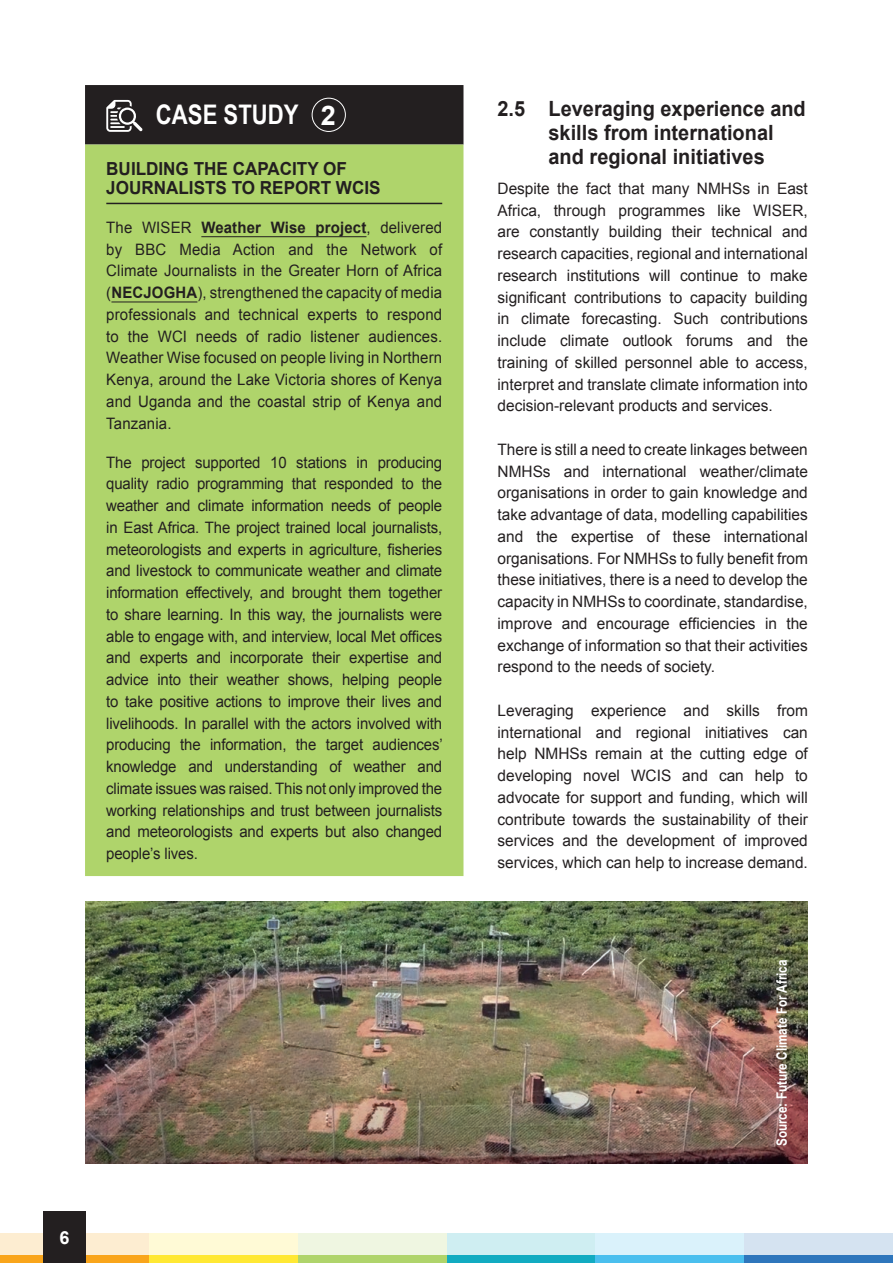
<style>
.page{position:relative;width:893px;height:1263px;background:#fff}
.page>*{position:absolute;margin:0;border:0;box-sizing:border-box;transform-origin:0 0}
.t1{font:700 27px "Arial Narrow";color:#fff}
.t2{font:700 21px/24px "Arial";color:#231f20;scale:.95 1}
.t3{font:700 18px/19.5px "Arial";color:#231f20;scale:.95 1}
.t4{font:700 18px "Arial";color:#fff}
.t5{font:15.75px/21.8px "Arial";color:#231f20;text-align:justify;scale:.95 1}
.t6{font:15.75px/21.8px "Arial";color:#231f20;text-align:justify}
.t7{font:700 14.25px "Arial Narrow";color:#fff}
.s1{font-family:"Arial"}
.s2{font-weight:700}
</style>
<div class="page">
<div style="left:85px;top:145px;width:378px;height:731px;background:#afd46b"></div>
<div style="left:85px;top:85px;width:378px;height:60px;background:#231f20"></div>
<div style="left:312px;top:98px;width:34px;height:34px;border:1px solid #fff;border-radius:50%"></div>
<hr style="left:106px;top:203px;width:336px;height:1px;background:#231f20">
<hr style="left:201px;top:236px;width:165px;height:1px;background:#231f20">
<hr style="left:111px;top:302px;width:86px;height:1px;background:#231f20">
<img style="left:85px;top:901px;width:723px;height:262px">
<div style="left:595px;top:1233px;width:149px;height:30px;background:#4abfee"></div>
<div style="left:446px;top:1233px;width:149px;height:30px;background:#12abc1"></div>
<div style="left:298px;top:1233px;width:148px;height:30px;background:#afd46b"></div>
<div style="left:149px;top:1233px;width:149px;height:30px;background:#ffe834"></div>
<div style="left:0;top:1233px;width:149px;height:30px;background:#f9a51b"></div>
<div style="left:744px;top:1233px;width:149px;height:30px;background:#2e76bc"></div>
<svg style="left:0;top:1233px;width:893px;height:21px;background:#e5f0e7"></svg>
<div style="left:43px;top:1212px;width:43px;height:51px;background:#231f20"></div>
<h1 class="t1" style="left:156px;top:94px;width:181px">CASE STUDY <span class="s1">2</span></h1>
<p class="t3" style="left:106px;top:159px;width:290px">BUILDING THE CAPACITY OF<br>JOURNALISTS TO REPORT WCIS</p>
<p class="t5" style="left:106px;top:217px;width:355px">The WISER <span class="s2">Weather Wise project</span>, delivered by BBC Media Action and the Network of Climate Journalists in the Greater Horn of Africa (<span class="s2">NECJOGHA</span>), strengthened the capacity of media professionals and technical experts to respond to the WCI needs of radio listener audiences.<br>Weather Wise focused on people living in Northern Kenya, around the Lake Victoria shores of Kenya and Uganda and the coastal strip of Kenya and Tanzania.</p>
<p class="t5" style="left:106px;top:451px;width:356px">The project supported 10 stations in producing quality radio programming that responded to the weather and climate information needs of people in East Africa. The project trained local journalists, meteorologists and experts in agriculture, fisheries and livestock to communicate weather and climate information effectively, and brought them together to share learning. In this way, the journalists were able to engage with, and interview, local Met offices and experts and incorporate their expertise and advice into their weather shows, helping people to take positive actions to improve their lives and livelihoods. In parallel with the actors involved with producing the information, the target audiences’ knowledge and understanding of weather and climate issues was raised. This not only improved the working relationships and trust between journalists and meteorologists and experts but also changed people’s lives.</p>
<p class="t4" style="left:60px;top:1226px;width:12px">6</p>
<h2 class="t2" style="left:549px;top:97px;width:272px;text-indent:-51px">2.5 Leveraging experience and skills from international and regional initiatives</h2>
<p class="t6" style="left:497px;top:178px;width:312px">Despite the fact that many NMHSs in East Africa, through programmes like WISER, are constantly building their technical and research capacities, regional and international research institutions will continue to make significant contributions to capacity building in climate forecasting. Such contributions include climate outlook forums and the training of skilled personnel able to access, interpret and translate climate information into decision-relevant products and services.</p>
<p class="t6" style="left:497px;top:439px;width:312px">There is still a need to create linkages between NMHSs and international weather/climate organisations in order to gain knowledge and take advantage of data, modelling capabilities and the expertise of these international organisations. For NMHSs to fully benefit from these initiatives, there is a need to develop the capacity in NMHSs to coordinate, standardise, improve and encourage efficiencies in the exchange of information so that their activities respond to the needs of society.</p>
<p class="t6" style="left:497px;top:700px;width:312px">Leveraging experience and skills from international and regional initiatives can help NMHSs remain at the cutting edge of developing novel WCIS and can help to advocate for support and funding, which will contribute towards the sustainability of their services and the development of improved services, which can help to increase demand.</p>
<p class="t7" style="left:771px;top:1146px;width:188px;rotate:-90deg">Source: Future Climate For Africa</p>
</div>
